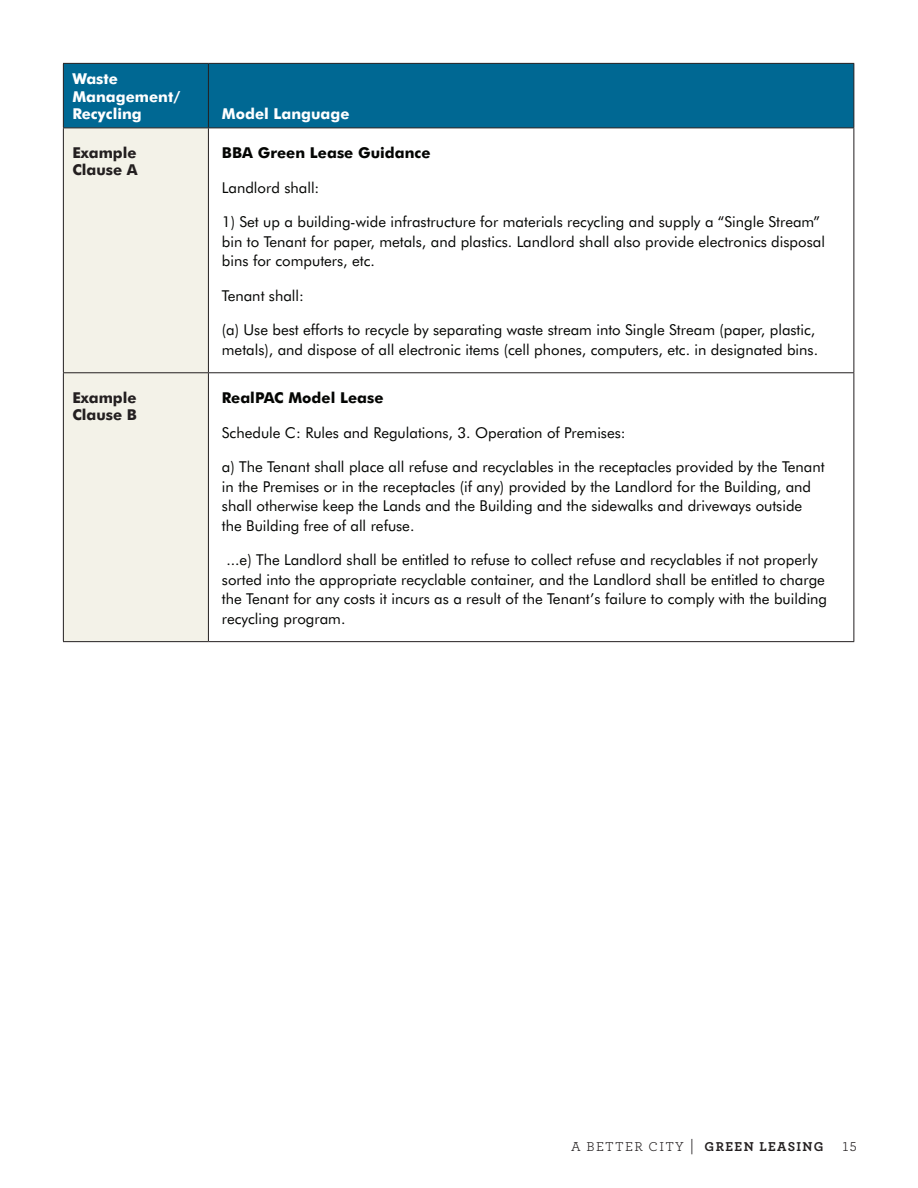
<style>
.page{position:relative;width:918px;height:1188px;background:#fff}
.page>*{position:absolute;margin:0;border:0;box-sizing:border-box;transform-origin:0 0}
.t1{font:15px/19.5px "Futura BT";color:#040503}
.t2{font:700 15px/17.2px "Futura BT";color:#fff}
.t3{font:700 15px "Futura BT";color:#040503}
.t4{font:700 15px/17.2px "Futura BT";color:#231f20}
.t5{font:700 13.5px "Archer Pro";letter-spacing:.1em;color:#231f20}
.t6{font:13.5px "Archer Pro";color:#231f20}
.s1{font-weight:400}
.s2{font-weight:400;font-size:16.5px}
</style>
<div class="page">
<div style="left:64px;top:64px;width:790px;height:64px;background:#006893"></div>
<div style="left:64px;top:129px;width:144px;height:512px;background:#f3f2e8"></div>
<hr style="left:63px;top:63px;width:145px;height:1px;background:#231f20">
<hr style="left:63px;top:64px;width:1px;height:64px;background:#231f20">
<hr style="left:208px;top:63px;width:646px;height:1px;background:#231f20">
<hr style="left:208px;top:64px;width:1px;height:64px;background:#231f20">
<hr style="left:854px;top:64px;width:1px;height:64px;background:#231f20">
<hr style="left:63px;top:128px;width:145px;height:1px;background:#231f20">
<hr style="left:63px;top:128px;width:1px;height:244px;background:#231f20">
<hr style="left:208px;top:128px;width:646px;height:1px;background:#231f20">
<hr style="left:208px;top:128px;width:1px;height:244px;background:#231f20">
<hr style="left:854px;top:128px;width:1px;height:244px;background:#231f20">
<hr style="left:63px;top:372px;width:145px;height:1px;background:#231f20">
<hr style="left:63px;top:373px;width:1px;height:268px;background:#231f20">
<hr style="left:208px;top:372px;width:646px;height:1px;background:#231f20">
<hr style="left:208px;top:373px;width:1px;height:268px;background:#231f20">
<hr style="left:854px;top:373px;width:1px;height:268px;background:#231f20">
<hr style="left:63px;top:641px;width:145px;height:1px;background:#231f20">
<hr style="left:208px;top:641px;width:646px;height:1px;background:#231f20">
<p class="t2" style="left:72px;top:70px;width:109px">Waste<br>Management/<br>Recycling</p>
<p class="t2" style="left:222px;top:105px;width:129px">Model Language</p>
<p class="t4" style="left:72px;top:144px;width:67px">Example<br>Clause A</p>
<p class="t3" style="left:222px;top:144px;width:210px">BBA Green Lease Guidance</p>
<p class="t1" style="left:222px;top:178px;width:99px">Landlord shall:</p>
<p class="t1" style="left:222px;top:212px;width:605px">1) Set up a building-wide infrastructure for materials recycling and supply a “Single Stream” bin to Tenant for paper, metals, and plastics. Landlord shall also provide electronics disposal bins for computers, etc.</p>
<p class="t1" style="left:222px;top:286px;width:84px">Tenant shall:</p>
<p class="t1" style="left:222px;top:320px;width:598px">(a) U se best efforts to recycle by separating waste stream into Single Stream (paper, plastic, metals), and dispose of all electronic items (cell phones, computers, etc. in designated bins.</p>
<p class="t4" style="left:72px;top:389px;width:66px">Example<br>Clause B</p>
<p class="t3" style="left:222px;top:389px;width:163px">RealPAC Model Lease</p>
<p class="t1" style="left:222px;top:422px;width:405px">Schedule C: Rules and Regulations, 3. Operation of Premises:</p>
<p class="t1" style="left:222px;top:457px;width:604px">a) The Tenant shall place all refuse and recyclables in the receptacles provided by the Tenant in the Premises or in the receptacles (if any) provided by the Landlord for the Building, and shall otherwise keep the Lands and the Building and the sidewalks and driveways outside the Building free of all refuse.</p>
<p class="t1" style="left:222px;top:550px;width:607px">...e) The Landlord shall be entitled to refuse to collect refuse and recyclables if not properly sorted into the appropriate recyclable container, and the Landlord shall be entitled to charge the Tenant for any costs it incurs as a result of the Tenant’s failure to comply with the building recycling program.</p>
<p class="t6" style="left:571px;top:1137px;width:35px">A BETTE</p>
<p class="t5" style="left:634px;top:1136px;width:191px"><span class="s1">R CITY</span> <span class="s2">|</span> GREEN LEASING</p>
<p class="t6" style="left:843px;top:1137px;width:15px">15</p>
</div>
